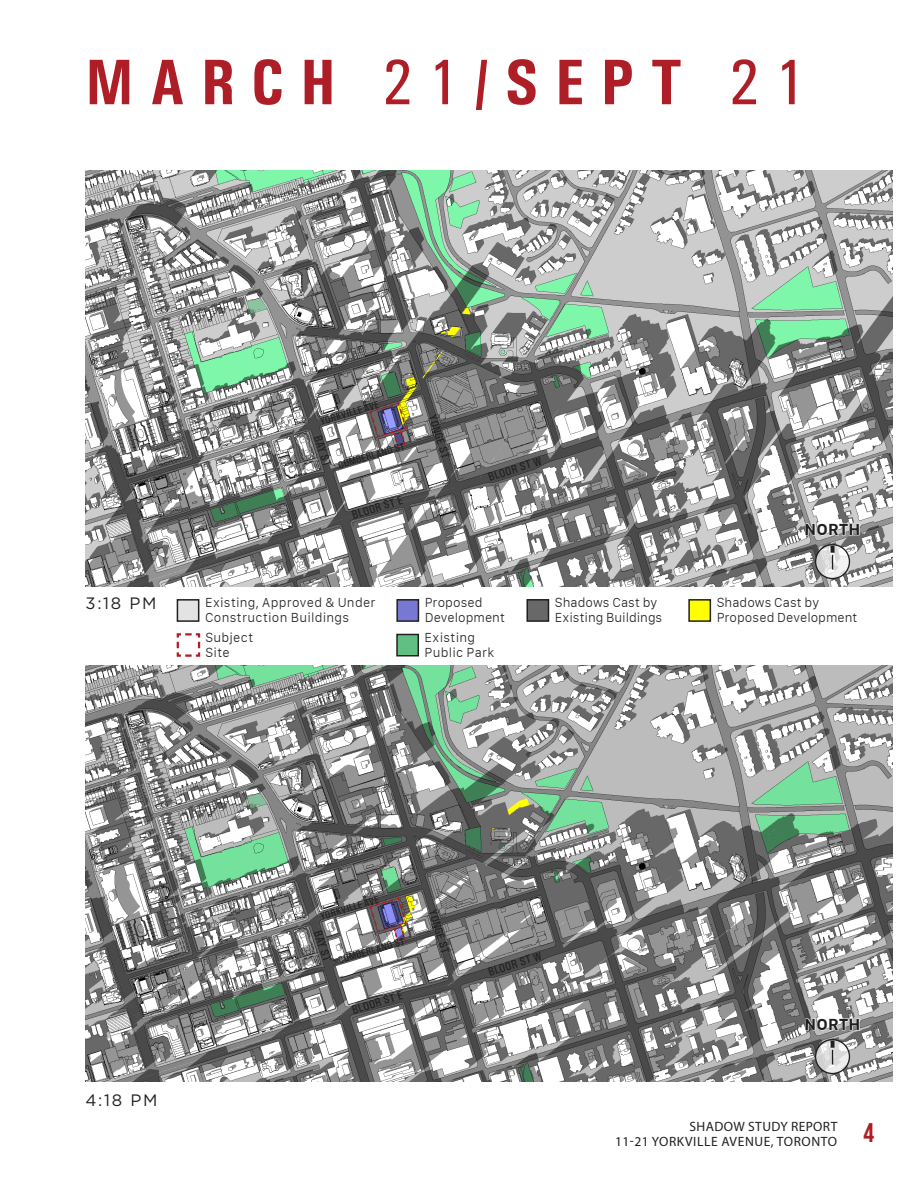
<style>
.page{position:relative;width:918px;height:1188px;background:#fff}
.page>*{position:absolute;margin:0;border:0;box-sizing:border-box;transform-origin:0 0}
._1_Main_Section_Head{font:700 64.5px "Univers Condensed";letter-spacing:.25em;color:#ae1e27}
.t1{font:700 27px "Bebas Neue";color:#ae1e27}
._1_1_1_1_Sub_Heading{font:16.5px "Gotham";letter-spacing:.1em;color:#231f20}
.t2{font:700 16.5px "San Francisco Text";letter-spacing:.015em;color:#231f20}
.t3{font:300 13.5px/15px "San Francisco Text";letter-spacing:.01em;color:#231f20}
.t4{font:13.5px/15px "Myriad Pro";letter-spacing:.025em;color:#231f20;text-align:right}
.t5{font:500 12px "Univers Condensed";color:#231f20}
.t6{font:500 10.5px "Univers Condensed";color:#231f20}
.s1{font-weight:500}
</style>
<div class="page">
<img style="left:86px;top:666px;width:807px;height:415px">
<img style="left:86px;top:171px;width:807px;height:415px">
<svg style="left:247px;top:298px;width:20px;height:16px"></svg>
<svg style="left:247px;top:793px;width:20px;height:16px"></svg>
<div style="left:177px;top:600px;width:22px;height:21px;background:#e3e3e3"></div>
<div style="left:177px;top:599px;width:22px;height:23px;border:2px solid #231f20"></div>
<svg style="left:176px;top:633px;width:25px;height:24px"></svg>
<div style="left:397px;top:634px;width:21px;height:22px;background:#62bf84"></div>
<div style="left:396px;top:634px;width:23px;height:23px;border:2px solid #231f20"></div>
<div style="left:397px;top:600px;width:21px;height:21px;background:#7678d3"></div>
<div style="left:396px;top:599px;width:23px;height:23px;border:2px solid #231f20"></div>
<div style="left:527px;top:600px;width:21px;height:21px;background:#686868"></div>
<div style="left:526px;top:599px;width:23px;height:23px;border:2px solid #231f20"></div>
<div style="left:689px;top:600px;width:21px;height:21px;background:#ff0"></div>
<div style="left:688px;top:599px;width:23px;height:23px;border:2px solid #231f20"></div>
<svg style="left:805px;top:523px;width:55px;height:13px"></svg>
<svg style="left:816px;top:545px;width:33px;height:34px"></svg>
<div style="left:815px;top:544px;width:35px;height:35px;border:1px solid #231f20;border-radius:50%"></div>
<svg style="left:831px;top:546px;width:4px;height:24px"></svg>
<svg style="left:369px;top:401px;width:39px;height:47px;background:#7d7274"></svg>
<svg style="left:805px;top:1018px;width:55px;height:13px"></svg>
<svg style="left:816px;top:1040px;width:33px;height:34px"></svg>
<div style="left:815px;top:1039px;width:35px;height:35px;border:1px solid #231f20;border-radius:50%"></div>
<svg style="left:831px;top:1041px;width:4px;height:23px"></svg>
<svg style="left:369px;top:896px;width:39px;height:47px;background:#746a79"></svg>
<p class="_1_Main_Section_Head" style="left:86px;top:43px;width:720px">MARCH <span class="s1">21</span>/SEPT <span class="s1">21</span></p>
<p class="_1_1_1_1_Sub_Heading" style="left:86px;top:593px;width:72px">3:18 PM</p>
<p class="t6" style="left:319px;top:415px;width:62px;rotate:-16deg">YORKVILLE AVE</p>
<p class="t5" style="left:324px;top:433px;width:34px;rotate:72deg">BAY ST</p>
<p class="t6" style="left:337px;top:459px;width:71px;rotate:-16deg">CUMBERLAND ST</p>
<p class="t5" style="left:350px;top:508px;width:54px;rotate:-17deg">BLOOR ST E</p>
<p class="t5" style="left:439px;top:413px;width:47px;rotate:72deg">YONGE ST</p>
<p class="t5" style="left:486px;top:470px;width:57px;rotate:-17deg">BLOOR ST W</p>
<p class="t2" style="left:805px;top:521px;width:57px">NORTH</p>
<p class="t3" style="left:205px;top:595px;width:172px">Existing, Approved &amp; Under<br>Construction Buildings</p>
<p class="t3" style="left:205px;top:630px;width:49px">Subject<br>Site</p>
<p class="t3" style="left:425px;top:630px;width:71px">Existing<br>Public Park</p>
<p class="t3" style="left:425px;top:595px;width:82px">Proposed<br>Development</p>
<p class="t3" style="left:555px;top:595px;width:109px">Shadows Cast by<br>Existing Buildings</p>
<p class="t3" style="left:717px;top:595px;width:142px">Shadows Cast by<br>Proposed Development</p>
<p class="_1_1_1_1_Sub_Heading" style="left:86px;top:1090px;width:73px">4:18 PM</p>
<p class="t6" style="left:319px;top:910px;width:62px;rotate:-16deg">YORKVILLE AVE</p>
<p class="t5" style="left:324px;top:928px;width:34px;rotate:72deg">BAY ST</p>
<p class="t6" style="left:337px;top:954px;width:71px;rotate:-16deg">CUMBERLAND ST</p>
<p class="t5" style="left:350px;top:1003px;width:54px;rotate:-17deg">BLOOR ST E</p>
<p class="t5" style="left:439px;top:908px;width:47px;rotate:72deg">YONGE ST</p>
<p class="t5" style="left:486px;top:965px;width:57px;rotate:-17deg">BLOOR ST W</p>
<p class="t2" style="left:805px;top:1016px;width:57px">NORTH</p>
<p class="t4" style="left:615px;top:1119px;width:224px">SHADOW STUDY REPORT<br>11-21 YORKVILLE AVENUE, TORONTO</p>
<h2 class="t1" style="left:863px;top:1117px;width:12px">4</h2>
</div>
